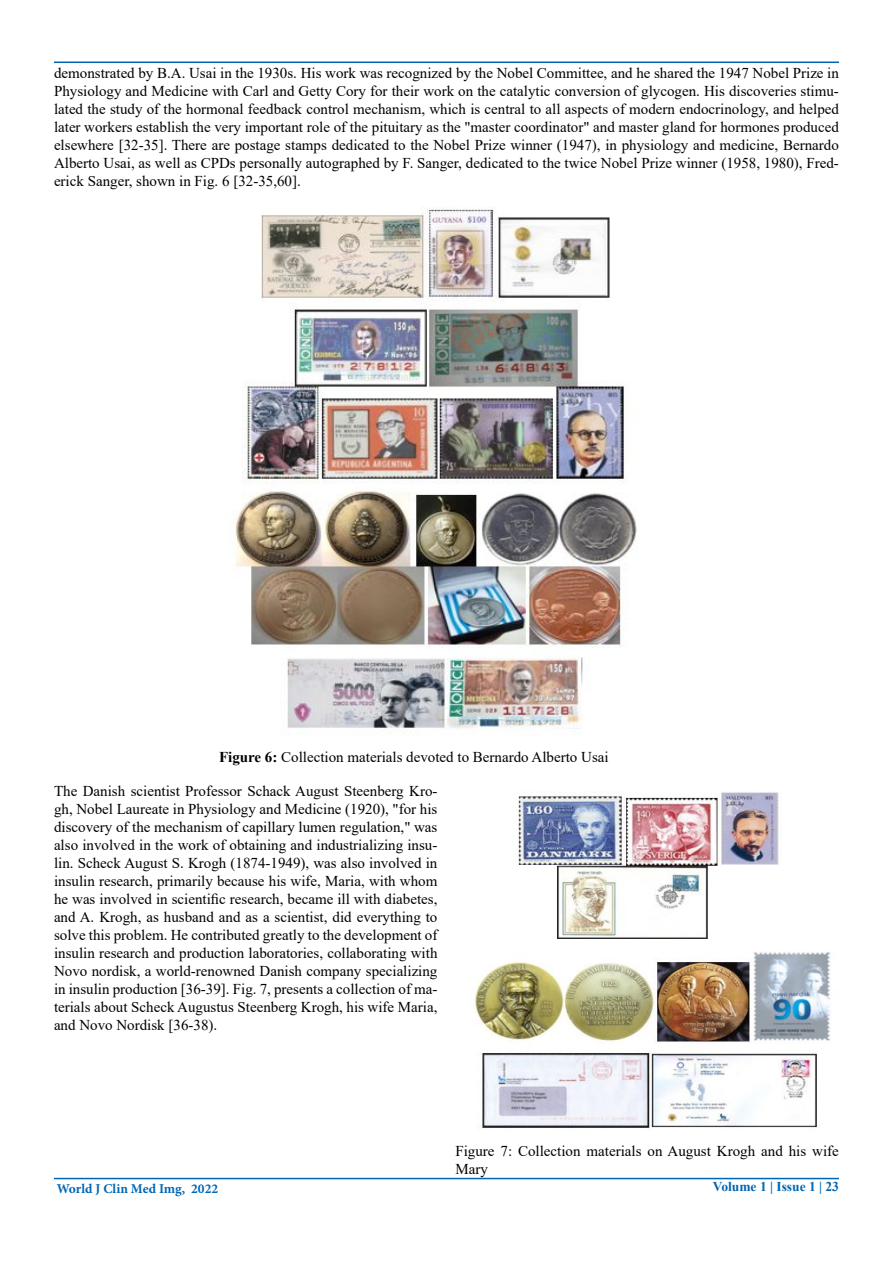
<style>
.page{position:relative;width:893px;height:1263px;background:#fff}
.page>*{position:absolute;margin:0;border:0;box-sizing:border-box;transform-origin:0 0}
.t1{font:15px/18px "Times New Roman";color:#000;text-align:justify}
.t2{font:700 13.5px "Minion Pro";color:#0066b3}
.t3{font:700 13.5px "Times New Roman";color:#0066b3}
.s1{font-weight:700}
</style>
<div class="page">
<hr style="left:54px;top:1178px;width:785px;height:1px;background:#0066b3">
<hr style="left:54px;top:62px;width:785px;height:1px;background:#0066b3">
<img style="left:234px;top:209px;width:403px;height:520px">
<img style="left:474px;top:792px;width:357px;height:337px">
<p class="t1" style="left:54px;top:63px;width:786px">demonstrated by B.A. Usai in the 1930s. His work was recognized by the Nobel Committee, and he shared the 1947 Nobel Prize in Physiology and Medicine with Carl and Getty Cory for their work on the catalytic conversion of glycogen. His discoveries stimu&shy;lated the study of the hormonal feedback control mechanism, which is central to all aspects of modern endocrinology, and helped later workers establish the very important role of the pituitary as the "master coordinator" and master gland for hormones produced elsewhere [32-35]. There are postage stamps dedicated to the Nobel Prize winner (1947), in physiology and medicine, Bernardo Alberto Usai, as well as CPDs personally autographed by F. Sanger, dedicated to the twice Nobel Prize winner (1958, 1980), Fred&shy;erick Sanger, shown in Fig. 6 [32-35,60].</p>
<p class="t1" style="left:219px;top:747px;width:391px"><span class="s1">Figure 6:</span> Collection materials devoted to Bernardo Alberto Usai</p>
<p class="t1" style="left:54px;top:782px;width:385px">The Danish scientist Professor Schack August Steenberg Kro&shy;gh, Nobel Laureate in Physiology and Medicine (1920), "for his discovery of the mechanism of capillary lumen regulation," was also involved in the work of obtaining and industrializing insu&shy;lin. Scheck August S. Krogh (1874-1949), was also involved in insulin research, primarily because his wife, Maria, with whom he was involved in scientific research, became ill with diabetes, and A. Krogh, as husband and as a scientist, did everything to solve this problem. He contributed greatly to the development of insulin research and production laboratories, collaborating with Novo nordisk, a world-renowned Danish company specializing in insulin production [36-39]. Fig. 7, presents a collection of ma&shy;terials about Scheck Augustus Steenberg Krogh, his wife Maria, and Novo Nordisk [36-38).</p>
<p class="t1" style="left:455px;top:1142px;width:385px">Figure 7: Collection materials on August Krogh and his wife<br>Mary</p>
<p class="t2" style="left:57px;top:1179px;width:163px">World J Clin Med Img, 2022</p>
<p class="t3" style="left:713px;top:1177px;width:128px">Volume 1 | Issue 1 | 23</p>
</div>
